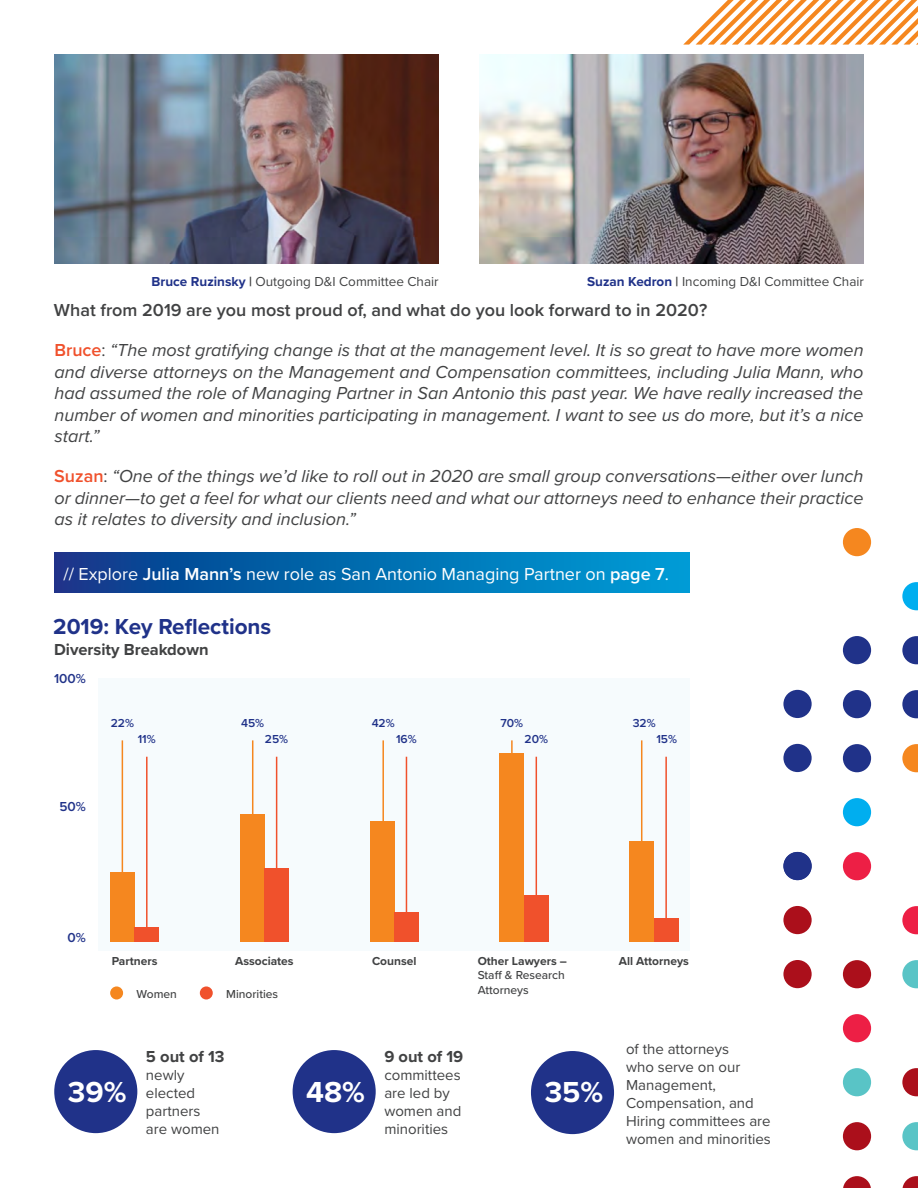
<style>
.page{position:relative;width:918px;height:1188px;background:#fff}
.page>*{position:absolute;margin:0;border:0;box-sizing:border-box;transform-origin:0 0}
.t1{font:700 30px "Proxima Nova";color:#fff}
.t2{font:700 22.5px "Proxima Nova";color:#203289}
.t3{font:italic 18px/21.6px "Proxima Nova";color:#414243;text-align:justify}
.t4{font:600 18px "Proxima Nova";color:#414243}
.t5{font:18px "Proxima Nova";color:#fff}
.t6{font:700 16.5px "Proxima Nova";color:#414243}
.t7{font:15px/18px "Proxima Nova";color:#414243}
.t8{font:13.5px "Proxima Nova";color:#414243}
.t9{font:600 13.5px "Proxima Nova";color:#203289}
.t10{font:700 12px "Proxima Nova";color:#414243}
.t11{font:500 12px/14.4px "Proxima Nova";color:#414243}
.t12{font:600 12px "Proxima Nova";color:#203289}
.s1{font-weight:700;color:#203289}
.s2{font-weight:700}
.s3{font-weight:600;font-style:normal;color:#f0512c}
.s4{font-style:normal}
.s5{font-weight:600}
</style>
<div class="page">
<svg style="left:902px;top:1176px;width:16px;height:12px"></svg>
<svg style="left:843px;top:1176px;width:28px;height:12px"></svg>
<svg style="left:902px;top:1122px;width:16px;height:28px"></svg>
<div style="left:843px;top:1122px;width:28px;height:28px;background:#ab0f1b;border-radius:50%"></div>
<svg style="left:902px;top:1068px;width:16px;height:28px"></svg>
<div style="left:843px;top:1068px;width:28px;height:28px;background:#59c4c6;border-radius:50%"></div>
<div style="left:843px;top:1014px;width:28px;height:28px;background:#ed1f45;border-radius:50%"></div>
<svg style="left:902px;top:960px;width:16px;height:28px"></svg>
<div style="left:843px;top:960px;width:28px;height:28px;background:#ab0f1b;border-radius:50%"></div>
<svg style="left:902px;top:906px;width:16px;height:28px"></svg>
<div style="left:843px;top:852px;width:28px;height:28px;background:#ed1f45;border-radius:50%"></div>
<div style="left:843px;top:798px;width:28px;height:28px;background:#00aeef;border-radius:50%"></div>
<svg style="left:902px;top:744px;width:16px;height:28px"></svg>
<svg style="left:902px;top:690px;width:16px;height:28px"></svg>
<svg style="left:902px;top:636px;width:16px;height:28px"></svg>
<svg style="left:902px;top:582px;width:16px;height:28px"></svg>
<div style="left:843px;top:744px;width:28px;height:28px;background:#203289;border-radius:50%"></div>
<div style="left:843px;top:690px;width:28px;height:28px;background:#203289;border-radius:50%"></div>
<div style="left:843px;top:636px;width:28px;height:28px;background:#203289;border-radius:50%"></div>
<div style="left:843px;top:528px;width:28px;height:28px;background:#f5871f;border-radius:50%"></div>
<div style="left:783px;top:960px;width:29px;height:28px;background:#ab0f1b;border-radius:50%"></div>
<div style="left:783px;top:906px;width:29px;height:28px;background:#ab0f1b;border-radius:50%"></div>
<div style="left:783px;top:852px;width:29px;height:28px;background:#203289;border-radius:50%"></div>
<div style="left:783px;top:744px;width:29px;height:28px;background:#203289;border-radius:50%"></div>
<div style="left:783px;top:690px;width:29px;height:28px;background:#203289;border-radius:50%"></div>
<img style="left:54px;top:54px;width:385px;height:210px">
<img style="left:479px;top:54px;width:385px;height:210px">
<div style="left:99px;top:678px;width:591px;height:273px;background:#f6fbfd"></div>
<svg style="left:683px;top:0;width:235px;height:45px"></svg>
<div style="left:110px;top:872px;width:25px;height:70px;background:#f5871f"></div>
<div style="left:135px;top:927px;width:24px;height:15px;background:#f0512c"></div>
<div style="left:240px;top:814px;width:24px;height:128px;background:#f5871f"></div>
<div style="left:264px;top:869px;width:25px;height:73px;background:#f0512c"></div>
<div style="left:370px;top:821px;width:24px;height:121px;background:#f5871f"></div>
<div style="left:394px;top:912px;width:25px;height:30px;background:#f0512c"></div>
<div style="left:500px;top:754px;width:24px;height:188px;background:#f5871f"></div>
<div style="left:524px;top:895px;width:25px;height:47px;background:#f0512c"></div>
<div style="left:630px;top:841px;width:24px;height:101px;background:#f5871f"></div>
<div style="left:654px;top:918px;width:24px;height:24px;background:#f0512c"></div>
<svg style="left:54px;top:553px;width:636px;height:39px;background:#036baf"></svg>
<div style="left:110px;top:986px;width:13px;height:14px;background:#f5871f;border-radius:50%"></div>
<div style="left:200px;top:986px;width:13px;height:14px;background:#f0512c;border-radius:50%"></div>
<div style="left:54px;top:1050px;width:83px;height:83px;background:#203289;border-radius:50%"></div>
<div style="left:293px;top:1050px;width:83px;height:83px;background:#203289;border-radius:50%"></div>
<div style="left:531px;top:1051px;width:83px;height:83px;background:#203289;border-radius:50%"></div>
<hr style="left:122px;top:740px;width:1px;height:202px;background:#f5871f">
<hr style="left:146px;top:757px;width:2px;height:185px;background:#f0512c">
<hr style="left:252px;top:740px;width:1px;height:202px;background:#f5871f">
<hr style="left:276px;top:757px;width:1px;height:185px;background:#f0512c">
<hr style="left:382px;top:740px;width:2px;height:202px;background:#f5871f">
<hr style="left:511px;top:740px;width:2px;height:202px;background:#f5871f">
<hr style="left:406px;top:757px;width:1px;height:185px;background:#f0512c">
<hr style="left:536px;top:757px;width:1px;height:185px;background:#f0512c">
<hr style="left:641px;top:740px;width:1px;height:202px;background:#f5871f">
<hr style="left:665px;top:757px;width:2px;height:185px;background:#f0512c">
<p class="t8" style="left:152px;top:271px;width:289px"><span class="s1">Bruce Ruzinsky</span> <span class="s2">|</span> Outgoing D&amp;I Committee Chair</p>
<p class="t8" style="left:587px;top:271px;width:278px"><span class="s1">Suzan Kedron</span> <span class="s2">|</span> Incoming D&amp;I Committee Chair</p>
<p class="t4" style="left:54px;top:297px;width:655px">What from 2019 are you most proud of, and what do you look forward to in 2020?</p>
<p class="t3" style="left:54px;top:338px;width:811px"><span class="s3">Bruce</span><span class="s4">:</span> “The most gratifying change is that at the management level. It is so great to have more women and diverse attorneys on the Management and Compensation committees, including Julia Mann, who had assumed the role of Managing Partner in San Antonio this past year. We have really increased the number of women and minorities participating in management. I want to see us do more, but it’s a nice start.”</p>
<p class="t3" style="left:54px;top:464px;width:811px"><span class="s3">Suzan</span><span class="s4">:</span> “One of the things we’d like to roll out in 2020 are small group conversations—either over lunch or dinner—to get a feel for what our clients need and what our attorneys need to enhance their practice as it relates to diversity and inclusion.”</p>
<p class="t5" style="left:63px;top:560px;width:607px">// Explore <span class="s5">Julia Mann’s</span> new role as San Antonio Managing Partner on <span class="s5">page 7</span>.</p>
<p class="t2" style="left:53px;top:609px;width:220px">2019: Key Reflections</p>
<p class="t6" style="left:54px;top:637px;width:156px">Diversity Breakdown</p>
<p class="t9" style="left:54px;top:668px;width:33px">100%</p>
<p class="t9" style="left:59px;top:796px;width:28px">50%</p>
<p class="t12" style="left:111px;top:714px;width:25px">22%</p>
<p class="t12" style="left:241px;top:714px;width:25px">45%</p>
<p class="t12" style="left:372px;top:714px;width:25px">42%</p>
<p class="t12" style="left:501px;top:714px;width:24px">70%</p>
<p class="t12" style="left:633px;top:714px;width:24px">32%</p>
<p class="t12" style="left:138px;top:730px;width:20px">11%</p>
<p class="t12" style="left:265px;top:730px;width:25px">25%</p>
<p class="t12" style="left:396px;top:730px;width:22px">16%</p>
<p class="t12" style="left:525px;top:730px;width:25px">20%</p>
<p class="t12" style="left:656px;top:730px;width:22px">15%</p>
<p class="t9" style="left:68px;top:927px;width:20px">0%</p>
<p class="t10" style="left:235px;top:952px;width:60px">Associates</p>
<p class="t10" style="left:372px;top:952px;width:46px">Counsel</p>
<p class="t10" style="left:478px;top:952px;width:91px">Other Lawyers –</p>
<p class="t11" style="left:478px;top:968px;width:89px">Staff &amp; Research<br>Attorneys</p>
<p class="t10" style="left:112px;top:952px;width:47px">Partners</p>
<p class="t11" style="left:137px;top:986px;width:42px">Women</p>
<p class="t11" style="left:226px;top:986px;width:53px">Minorities</p>
<p class="t10" style="left:619px;top:952px;width:72px">All Attorneys</p>
<p class="t1" style="left:68px;top:1070px;width:60px">39%</p>
<p class="t6" style="left:146px;top:1044px;width:80px">5 out of 13</p>
<p class="t7" style="left:146px;top:1065px;width:75px">newly elected partners are women</p>
<p class="t1" style="left:306px;top:1070px;width:60px">48%</p>
<p class="t6" style="left:384px;top:1044px;width:80px">9 out of 19</p>
<p class="t7" style="left:384px;top:1065px;width:79px">committees are led by women and minorities</p>
<p class="t1" style="left:545px;top:1070px;width:60px">35%</p>
<p class="t7" style="left:626px;top:1039px;width:146px">of the attorneys<br>who serve on our<br>Management,<br>Compensation, and<br>Hiring committees are women and minorities</p>
</div>
